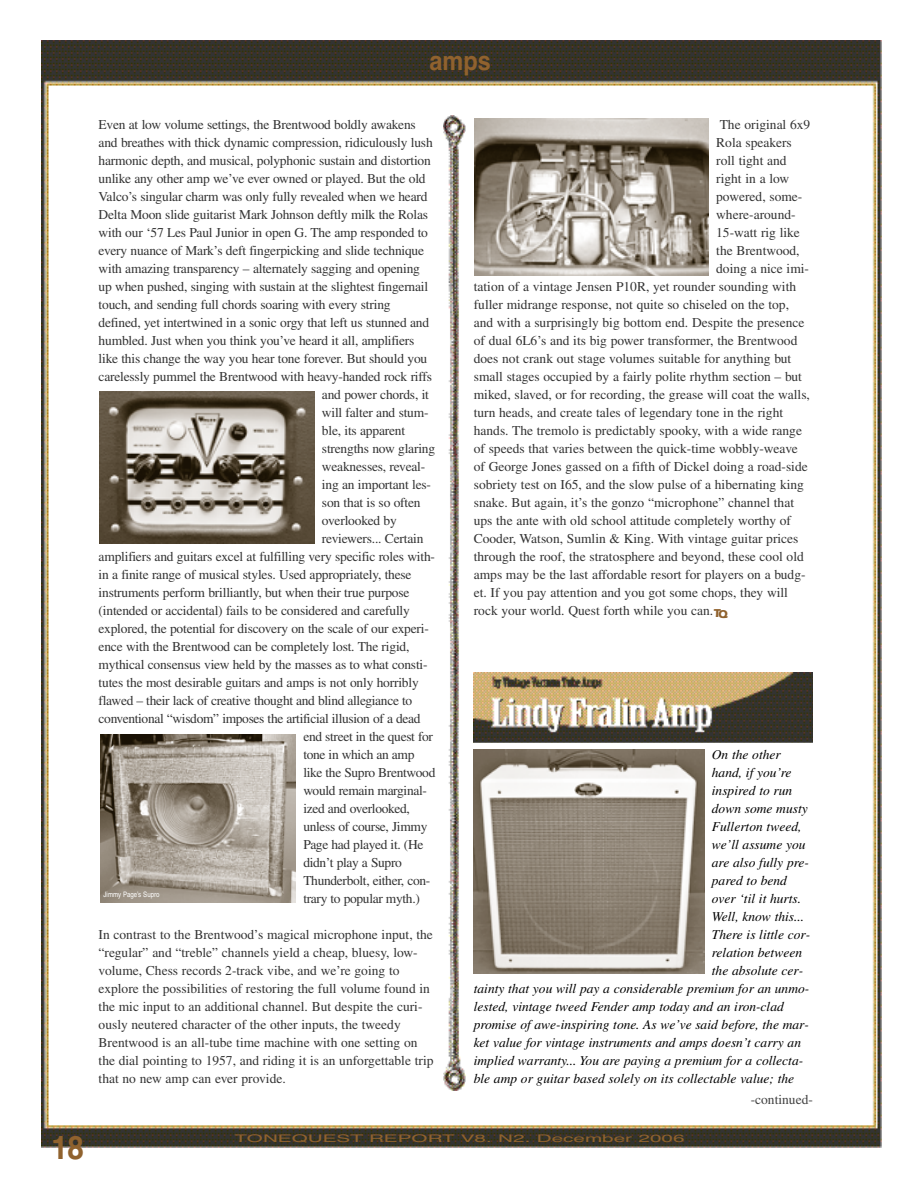
<style>
.page{position:relative;width:918px;height:1188px;background:#fff}
.page>*{position:absolute;margin:0;border:0;box-sizing:border-box;transform-origin:0 0}
.t1{font:700 32.4px "Helvetica";color:#90622e;scale:.92 1}
.t2{font:700 26.1px "Helvetica";color:#90622e;scale:.9 1}
.t3{font:13.5px/18px "Times";letter-spacing:-.015em;color:#333}
.t4{font:italic 13.5px "Times";color:#000}
.t5{font:13.5px "Times";color:#404040}
.t6{font:700 11.85px "Itc Eras";color:#90622e;scale:.93 1}
.t7{font:10.5px "Helvetica";color:#90622e;scale:1.97 1}
.t8{font:7.5px "Helvetica";color:#fff;scale:.82 1}
</style>
<div class="page">
<img style="left:42px;top:40px;width:840px;height:87px">
<img style="left:42px;top:127px;width:840px;height:1021px">
<img style="left:444px;top:116px;width:22px;height:974px">
<img style="left:99px;top:392px;width:215px;height:151px">
<img style="left:474px;top:119px;width:235px;height:156px">
<img style="left:473px;top:673px;width:340px;height:69px">
<img style="left:474px;top:749px;width:230px;height:225px">
<img style="left:100px;top:734px;width:196px;height:169px">
<h2 class="t2" style="left:430px;top:51px;width:70px">amps</h2>
<h1 class="t1" style="left:51px;top:1136px;width:37px">18</h1>
<p class="t3" style="left:99px;top:117px;width:319px">Even at low volume settings, the Brentwood boldly awakens</p>
<p class="t3" style="left:99px;top:135px;width:336px">and breathes with thick dynamic compression, ridiculously lush</p>
<p class="t3" style="left:99px;top:153px;width:334px">harmonic depth, and musical, polyphonic sustain and distortion</p>
<p class="t3" style="left:99px;top:171px;width:329px">unlike any other amp we’ve ever owned or played. But the old</p>
<p class="t3" style="left:99px;top:189px;width:330px">Valco’s singular charm was only fully revealed when we heard</p>
<p class="t3" style="left:99px;top:207px;width:331px">Delta Moon slide guitarist Mark Johnson deftly milk the Rolas</p>
<p class="t3" style="left:99px;top:225px;width:331px">with our ‘57 Les Paul Junior in open G. The amp responded to</p>
<p class="t3" style="left:99px;top:243px;width:327px">every nuance of Mark’s deft fingerpicking and slide technique</p>
<p class="t3" style="left:99px;top:261px;width:323px">with amazing transparency – alternately sagging and opening</p>
<p class="t3" style="left:99px;top:279px;width:331px">up when pushed, singing with sustain at the slightest fingernail</p>
<p class="t3" style="left:99px;top:297px;width:294px">touch, and sending full chords soaring with every string</p>
<p class="t3" style="left:99px;top:315px;width:332px">defined, yet intertwined in a sonic orgy that left us stunned and</p>
<p class="t3" style="left:99px;top:333px;width:317px">humbled. Just when you think you’ve heard it all, amplifiers</p>
<p class="t3" style="left:99px;top:351px;width:330px">like this change the way you hear tone forever. But should you</p>
<p class="t3" style="left:99px;top:369px;width:335px">carelessly pummel the Brentwood with heavy-handed rock riffs</p>
<p class="t3" style="left:322px;top:387px;width:109px">and power chords, it</p>
<p class="t3" style="left:322px;top:405px;width:108px">will falter and stum-</p>
<p class="t3" style="left:322px;top:423px;width:85px">ble, its apparent</p>
<p class="t3" style="left:322px;top:441px;width:115px">strengths now glaring</p>
<p class="t3" style="left:322px;top:459px;width:105px">weaknesses, reveal-</p>
<p class="t3" style="left:322px;top:477px;width:111px">ing an important les-</p>
<p class="t3" style="left:322px;top:495px;width:100px">son that is so often</p>
<p class="t3" style="left:322px;top:513px;width:76px">overlooked by</p>
<p class="t3" style="left:322px;top:531px;width:103px">reviewers... Certain</p>
<p class="t3" style="left:99px;top:549px;width:338px">amplifiers and guitars excel at fulfilling very specific roles with-</p>
<p class="t3" style="left:99px;top:567px;width:315px">in a finite range of musical styles. Used appropriately, these</p>
<p class="t3" style="left:99px;top:585px;width:312px">instruments perform brilliantly, but when their true purpose</p>
<p class="t3" style="left:99px;top:603px;width:313px">(intended or accidental) fails to be considered and carefully</p>
<p class="t3" style="left:99px;top:621px;width:332px">explored, the potential for discovery on the scale of our experi-</p>
<p class="t3" style="left:99px;top:639px;width:312px">ence with the Brentwood can be completely lost. The rigid,</p>
<p class="t3" style="left:99px;top:657px;width:331px">mythical consensus view held by the masses as to what consti-</p>
<p class="t3" style="left:99px;top:675px;width:322px">tutes the most desirable guitars and amps is not only horribly</p>
<p class="t3" style="left:99px;top:693px;width:315px">flawed – their lack of creative thought and blind allegiance to</p>
<p class="t3" style="left:99px;top:711px;width:323px">conventional “wisdom” imposes the artificial illusion of a dead</p>
<p class="t3" style="left:303px;top:729px;width:131px">end street in the quest for</p>
<p class="t3" style="left:303px;top:747px;width:113px">tone in which an amp</p>
<p class="t3" style="left:303px;top:765px;width:134px">like the Supro Brentwood</p>
<p class="t3" style="left:303px;top:783px;width:125px">would remain marginal-</p>
<p class="t3" style="left:303px;top:801px;width:108px">ized and overlooked,</p>
<p class="t3" style="left:303px;top:819px;width:126px">unless of course, Jimmy</p>
<p class="t3" style="left:303px;top:837px;width:122px">Page had played it. (He</p>
<p class="t3" style="left:303px;top:855px;width:100px">didn’t play a Supro</p>
<p class="t3" style="left:303px;top:873px;width:128px">Thunderbolt, either, con-</p>
<p class="t3" style="left:303px;top:891px;width:118px">trary to popular myth.)</p>
<p class="t3" style="left:99px;top:927px;width:336px">In contrast to the Brentwood’s magical microphone input, the “regular” and “treble” channels yield a cheap, bluesy, low&shy;volume, Chess records 2-track vibe, and we’re going to explore the possibilities of restoring the full volume found in the mic input to an additional channel. But despite the curi&shy;ously neutered character of the other inputs, the tweedy Brentwood is an all-tube time machine with one setting on the dial pointing to 1957, and riding it is an unforgettable trip that no new amp can ever provide.</p>
<p class="t8" style="left:104px;top:892px;width:70px">Jimmy Page’s Supro</p>
<p class="t3" style="left:720px;top:117px;width:92px">The original 6x9</p>
<p class="t3" style="left:716px;top:135px;width:77px">Rola speakers</p>
<p class="t3" style="left:716px;top:153px;width:72px">roll tight and</p>
<p class="t3" style="left:716px;top:171px;width:75px">right in a low</p>
<p class="t3" style="left:716px;top:189px;width:88px">powered, some-</p>
<p class="t3" style="left:716px;top:207px;width:81px">where-around-</p>
<p class="t3" style="left:716px;top:225px;width:85px">15-watt rig like</p>
<p class="t3" style="left:716px;top:243px;width:85px">the Brentwood,</p>
<p class="t3" style="left:716px;top:261px;width:94px">doing a nice imi-</p>
<p class="t3" style="left:474px;top:279px;width:324px">tation of a vintage Jensen P10R, yet rounder sounding with</p>
<p class="t3" style="left:474px;top:297px;width:317px">fuller midrange response, not quite so chiseled on the top,</p>
<p class="t3" style="left:474px;top:315px;width:332px">and with a surprisingly big bottom end. Despite the presence</p>
<p class="t3" style="left:474px;top:333px;width:325px">of dual 6L6’s and its big power transformer, the Brentwood</p>
<p class="t3" style="left:474px;top:351px;width:319px">does not crank out stage volumes suitable for anything but</p>
<p class="t3" style="left:474px;top:369px;width:330px">small stages occupied by a fairly polite rhythm section – but</p>
<p class="t3" style="left:474px;top:387px;width:338px">miked, slaved, or for recording, the grease will coat the walls,</p>
<p class="t3" style="left:474px;top:405px;width:311px">turn heads, and create tales of legendary tone in the right</p>
<p class="t3" style="left:474px;top:423px;width:330px">hands. The tremolo is predictably spooky, with a wide range</p>
<p class="t3" style="left:474px;top:441px;width:326px">of speeds that varies between the quick-time wobbly-weave</p>
<p class="t3" style="left:474px;top:459px;width:335px">of George Jones gassed on a fifth of Dickel doing a road-side</p>
<p class="t3" style="left:474px;top:477px;width:332px">sobriety test on I65, and the slow pulse of a hibernating king</p>
<p class="t3" style="left:474px;top:495px;width:322px">snake. But again, it’s the gonzo “microphone” channel that</p>
<p class="t3" style="left:474px;top:513px;width:319px">ups the ante with old school attitude completely worthy of</p>
<p class="t3" style="left:474px;top:531px;width:326px">Cooder, Watson, Sumlin &amp; King. With vintage guitar prices</p>
<p class="t3" style="left:474px;top:549px;width:332px">through the roof, the stratosphere and beyond, these cool old</p>
<p class="t3" style="left:474px;top:567px;width:333px">amps may be the last affordable resort for players on a budg-</p>
<p class="t3" style="left:474px;top:585px;width:316px">et. If you pay attention and you got some chops, they will</p>
<p class="t3" style="left:474px;top:603px;width:241px">rock your world. Quest forth while you can.</p>
<p class="t6" style="left:714px;top:610px;width:17px">TQ</p>
<p class="t4" style="left:712px;top:750px;width:70px">On the other</p>
<p class="t4" style="left:712px;top:768px;width:81px">hand, if you’re</p>
<p class="t4" style="left:712px;top:786px;width:82px">inspired to run</p>
<p class="t4" style="left:712px;top:804px;width:97px">down some musty</p>
<p class="t4" style="left:712px;top:822px;width:91px">Fullerton tweed,</p>
<p class="t4" style="left:712px;top:840px;width:95px">we’ll assume you</p>
<p class="t4" style="left:712px;top:858px;width:99px">are also fully pre-</p>
<p class="t4" style="left:712px;top:876px;width:77px">pared to bend</p>
<p class="t4" style="left:712px;top:894px;width:91px">over ‘til it hurts.</p>
<p class="t4" style="left:712px;top:912px;width:94px">Well, know this...</p>
<p class="t4" style="left:712px;top:930px;width:100px">There is little cor-</p>
<p class="t4" style="left:712px;top:948px;width:92px">relation between</p>
<p class="t4" style="left:712px;top:966px;width:93px">the absolute cer-</p>
<p class="t4" style="left:474px;top:984px;width:337px">tainty that you will pay a considerable premium for an unmo-</p>
<p class="t4" style="left:474px;top:1002px;width:312px">lested, vintage tweed Fender amp today and an iron-clad</p>
<p class="t4" style="left:474px;top:1020px;width:337px">promise of awe-inspiring tone. As we’ve said before, the mar-</p>
<p class="t4" style="left:474px;top:1038px;width:329px">ket value for vintage instruments and amps doesn’t carry an</p>
<p class="t4" style="left:474px;top:1056px;width:331px">implied warranty... You are paying a premium for a collecta-</p>
<p class="t4" style="left:474px;top:1074px;width:322px">ble amp or guitar based solely on its collectable value; the</p>
<p class="t5" style="left:751px;top:1095px;width:64px">-continued-</p>
<p class="t7" style="left:235px;top:1134px;width:230px">TONEQUEST REPORT V8. N2. December 2006</p>
</div>
